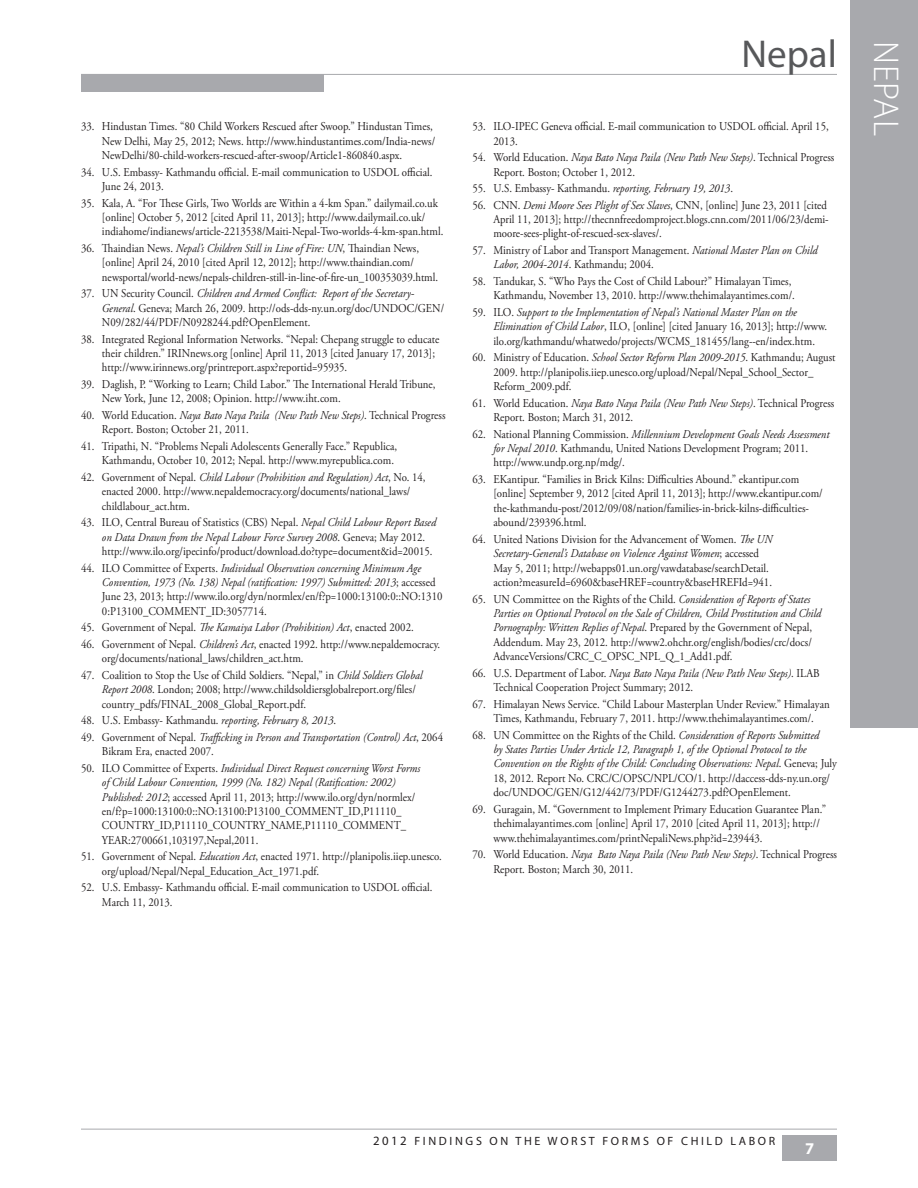
<style>
.page{position:relative;width:918px;height:1188px;background:#fff}
.page>*{position:absolute;margin:0;border:0;box-sizing:border-box;transform-origin:0 0}
.t1{font:39px "Myriad Pro";color:#57585a}
.t2{font:300 36px "Myriad Pro";letter-spacing:.02em;color:#fff}
.t3{font:700 16.5px "Myriad Pro";color:#fff}
.t4{font:12px/14.4px "Adobe Garamond Pro";color:#231f20;scale:.9 1}
.t5{font:12px "Myriad Pro";letter-spacing:.22em;color:#231f20}
.s1{font-style:italic}
.s2{font-size:12.75px}
</style>
<div class="page">
<div style="left:81px;top:74px;width:243px;height:18px;background:#a8a9ad"></div>
<hr style="left:81px;top:74px;width:756px;height:1px;background:#a8a9ad">
<div style="left:782px;top:1136px;width:55px;height:25px;background:#a8a9ad"></div>
<hr style="left:81px;top:1129px;width:756px;height:1px;background:#a8a9ad">
<div style="left:850px;top:0;width:68px;height:728px;background:#a8a9ad"></div>
<p class="t4" style="left:102px;top:120px;width:372px;text-indent:-21px">33. Hindustan Times. “80 Child Workers Rescued after Swoop.” Hindustan Times,<br>New Delhi, May 25, 2012; News. http://www.hindustantimes.com/India-news/<br>NewDelhi/80-child-workers-rescued-after-swoop/Article1-860840.aspx.</p>
<p class="t4" style="left:102px;top:165px;width:369px;text-indent:-21px">34. U.S. Embassy- Kathmandu official. E-mail communication to USDOL official.<br>June 24, 2013.</p>
<p class="t4" style="left:102px;top:196px;width:381px;text-indent:-21px">35. Kala, A. “For These Girls, Two Worlds are Within a 4-km Span.” dailymail.co.uk [online] October 5, 2012 [cited April 11, 2013]; http://www.dailymail.co.uk/ indiahome/indianews/article-2213538/Maiti-Nepal-Two-worlds-4-km-span.html.</p>
<p class="t4" style="left:102px;top:241px;width:375px;text-indent:-21px">36. Thaindian News. <span class="s1">Nepal’s Children Still in Line of Fire: UN</span>, Thaindian News, [online] April 24, 2010 [cited April 12, 2012]; http://www.thaindian.com/ newsportal/world-news/nepals-children-still-in-line-of-fire-un_100353039.html.</p>
<p class="t4" style="left:102px;top:287px;width:382px;text-indent:-21px">37. UN Security Council. <span class="s1">Children and Armed Conflict: Report of the Secretary-<br>General</span>. Geneva; March 26, 2009. http://ods-dds-ny.un.org/doc/UNDOC/GEN/<br>N09/282/44/PDF/N0928244.pdf?OpenElement.</p>
<p class="t4" style="left:102px;top:332px;width:376px;text-indent:-21px">38. Integrated Regional Information Networks. “Nepal: Chepang struggle to educate their children.” IRINnews.org [online] April 11, 2013 [cited January 17, 2013]; http://www.irinnews.org/printreport.aspx?reportid=95935.</p>
<p class="t4" style="left:102px;top:377px;width:372px;text-indent:-21px">39. Daglish, P. “Working to Learn; Child Labor.” The International Herald Tribune,<br>New York, June 12, 2008; Opinion. http://www.iht.com.</p>
<p class="t4" style="left:102px;top:408px;width:383px;text-indent:-21px">40. World Education. <span class="s1">Naya Bato Naya Paila (New Path New Steps)</span>. Technical Progress<br>Report. Boston; October 21, 2011.</p>
<p class="t4" style="left:81px;top:439px;width:353px;text-align:right">41. Tripathi, N. “Problems Nepali Adolescents Generally Face.” Republica,<br>Kathmandu, October 10, 2012; Nepal. http://www.myrepublica.com.</p>
<p class="t4" style="left:102px;top:470px;width:361px;text-indent:-21px">42. Government of Nepal. <span class="s1">Child Labour (Prohibition and Regulation) Act</span>, No. 14, enacted 2000. http://www.nepaldemocracy.org/documents/national_laws/ childlabour_act.htm.</p>
<p class="t4" style="left:102px;top:516px;width:373px;text-indent:-21px">43. ILO, Central Bureau of Statistics (CBS) Nepal. <span class="s1">Nepal Child Labour Report Based on Data Drawn from the Nepal Labour Force Survey 2008</span>. Geneva; May 2012. http://www.ilo.org/ipecinfo/product/download.do?type=document&amp;id=20015.</p>
<p class="t4" style="left:102px;top:561px;width:380px;text-indent:-21px">44. ILO Committee of Experts. <span class="s1">Individual Observation concerning Minimum Age Convention, 1973 (No. 138) Nepal (ratification: 1997) Submitted: 2013</span>; accessed June 23, 2013; http://www.ilo.org/dyn/normlex/en/f?p=1000:13100:0::NO:1310<br>0:P13100_COMMENT_ID:3057714.</p>
<p class="t4" style="left:81px;top:621px;width:371px">45. Government of Nepal. <span class="s1">The Kamaiya Labor (Prohibition) Act</span>, enacted 2002.</p>
<p class="t4" style="left:102px;top:637px;width:377px;text-indent:-21px">46. Government of Nepal. <span class="s1">Children’s Act</span>, enacted 1992. http://www.nepaldemocracy. org/documents/national_laws/children_act.htm.</p>
<p class="t4" style="left:102px;top:668px;width:358px;text-indent:-21px">47. Coalition to Stop the Use of Child Soldiers. “Nepal,” in <span class="s1">Child Soldiers Global<br>Report 2008</span>. London; 2008; http://www.childsoldiersglobalreport.org/files/ country_pdfs/FINAL_2008_Global_Report.pdf.</p>
<p class="t4" style="left:81px;top:714px;width:285px">48. U.S. Embassy- Kathmandu. <span class="s1">reporting, February 8, 2013</span>.</p>
<p class="t4" style="left:102px;top:730px;width:380px;text-indent:-21px">49. Government of Nepal. <span class="s1">Trafficking in Person and Transportation (Control) Act</span>, 2064<br>Bikram Era, enacted 2007.</p>
<p class="t4" style="left:102px;top:761px;width:355px;text-indent:-21px">50. ILO Committee of Experts. <span class="s1">Individual Direct Request concerning Worst Forms of Child Labour Convention, 1999 (No. 182) Nepal (Ratification: 2002)<br>Published: 2012</span>; accessed April 11, 2013; http://www.ilo.org/dyn/normlex/ en/f?p=1000:13100:0::NO:13100:P13100_COMMENT_ID,P11110_ COUNTRY_ID,P11110_COUNTRY_NAME,P11110_COMMENT_ YEAR:2700661,103197,Nepal,2011.</p>
<p class="t4" style="left:102px;top:850px;width:379px;text-indent:-21px">51. Government of Nepal. <span class="s1">Education Act</span>, enacted 1971. http://planipolis.iiep.unesco. org/upload/Nepal/Nepal_Education_Act_1971.pdf.</p>
<p class="t4" style="left:102px;top:881px;width:369px;text-indent:-21px">52. U.S. Embassy- Kathmandu official. E-mail communication to USDOL official.<br>March 11, 2013.</p>
<h1 class="t1" style="left:742px;top:30px;width:97px">NEPAL</h1>
<p class="t4" style="left:493px;top:120px;width:374px;text-indent:-21px">53. ILO-IPEC Geneva official. E-mail communication to USDOL official. April 15,<br>2013.</p>
<p class="t4" style="left:493px;top:151px;width:380px;text-indent:-21px">54. World Education. <span class="s1">Naya Bato Naya Paila (New Path New Steps)</span>. Technical Progress<br>Report. Boston; October 1, 2012.</p>
<p class="t4" style="left:472px;top:182px;width:291px">55. U.S. Embassy- Kathmandu. <span class="s1">reporting, February 19, 2013</span>.</p>
<p class="t4" style="left:493px;top:198px;width:374px;text-indent:-21px">56. CNN. <span class="s1">Demi Moore Sees Plight of Sex Slaves</span>, CNN, [online] June 23, 2011 [cited<br>April 11, 2013]; http://thecnnfreedomproject.blogs.cnn.com/2011/06/23/demi&shy;moore-sees-plight-of-rescued-sex-slaves/.</p>
<p class="t4" style="left:493px;top:243px;width:362px;text-indent:-21px">57. Ministry of Labor and Transport Management. <span class="s1">National Master Plan on Child<br>Labor, 2004-2014</span>. Kathmandu; 2004.</p>
<p class="t4" style="left:472px;top:274px;width:360px;text-align:right">58. Tandukar, S. “Who Pays the Cost of Child Labour?” Himalayan Times,<br>Kathmandu, November 13, 2010. http://www.thehimalayantimes.com/.</p>
<p class="t4" style="left:493px;top:305px;width:372px;text-indent:-21px">59. ILO. <span class="s1">Support to the Implementation of Nepal’s National Master Plan on the<br>Elimination of Child Labor</span>, ILO, [online] [cited January 16, 2013]; http://www. ilo.org/kathmandu/whatwedo/projects/WCMS_181455/lang--en/index.htm.</p>
<p class="t4" style="left:493px;top:351px;width:382px;text-indent:-21px">60. Ministry of Education. <span class="s1">School Sector Reform Plan 2009-2015</span>. Kathmandu; August<br>2009. http://planipolis.iiep.unesco.org/upload/Nepal/Nepal_School_Sector_<br>Reform_2009.pdf.</p>
<p class="t4" style="left:493px;top:396px;width:380px;text-indent:-21px">61. World Education. <span class="s1">Naya Bato Naya Paila (New Path New Steps)</span>. Technical Progress<br>Report. Boston; March 31, 2012.</p>
<p class="t4" style="left:493px;top:427px;width:375px;text-indent:-21px">62. National Planning Commission. <span class="s1">Millennium Development Goals Needs Assessment for Nepal 2010</span>. Kathmandu, United Nations Development Program; 2011. http://www.undp.org.np/mdg/.</p>
<p class="t4" style="left:493px;top:472px;width:367px;text-indent:-21px">63. EKantipur. “Families in Brick Kilns: Difficulties Abound.” ekantipur.com [online] September 9, 2012 [cited April 11, 2013]; http://www.ekantipur.com/ the-kathmandu-post/2012/09/08/nation/families-in-brick-kilns-difficulties&shy;abound/239396.html.</p>
<p class="t4" style="left:493px;top:532px;width:311px;text-indent:-21px">64. United Nations Division for the Advancement of Women. <span class="s1">The UN Secretary-General’s Database on Violence Against Women</span>; accessed May 5, 2011; http://webapps01.un.org/vawdatabase/searchDetail. action?measureId=6960&amp;baseHREF=country&amp;baseHREFId=941.</p>
<p class="t4" style="left:493px;top:592px;width:366px;text-indent:-21px">65. UN Committee on the Rights of the Child. <span class="s1">Consideration of Reports of States Parties on Optional Protocol on the Sale of Children, Child Prostitution and Child Pornography: Written Replies of Nepal</span>. Prepared by the Government of Nepal, Addendum. May 23, 2012. http://www2.ohchr.org/english/bodies/crc/docs/ AdvanceVersions/CRC_C_OPSC_NPL_Q_1_Add1.pdf.</p>
<p class="t4" style="left:493px;top:666px;width:364px;text-indent:-21px">66. U.S. Department of Labor. <span class="s1">Naya Bato Naya Paila (New Path New Steps)</span>. ILAB<br>Technical Cooperation Project Summary; 2012.</p>
<p class="t4" style="left:472px;top:697px;width:398px;text-align:center">67. Himalayan News Service. “Child Labour Masterplan Under Review.” Himalayan<br>Times, Kathmandu, February 7, 2011. http://www.thehimalayantimes.com/.</p>
<p class="t4" style="left:493px;top:728px;width:383px;text-indent:-21px">68. UN Committee on the Rights of the Child. <span class="s1">Consideration of Reports Submitted<br>by States Parties Under Article 12, Paragraph 1, of the Optional Protocol to the Convention on the Rights of the Child: Concluding Observations: Nepal</span>. Geneva; July 18, 2012. Report No. CRC/C/OPSC/NPL/CO/1. http://daccess-dds-ny.un.org/ doc/UNDOC/GEN/G12/442/73/PDF/G1244273.pdf?OpenElement.</p>
<p class="t4" style="left:493px;top:802px;width:371px;text-indent:-21px">69. Guragain, M. “Government to Implement Primary Education Guarantee Plan.” thehimalayantimes.com [online] April 17, 2010 [cited April 11, 2013]; http:// www.thehimalayantimes.com/printNepaliNews.php?id=239443.</p>
<p class="t4" style="left:493px;top:848px;width:383px;text-indent:-21px">70. World Education. <span class="s1">Naya Bato Naya Paila (New Path New Steps)</span>. Technical Progress<br>Report. Boston; March 30, 2011.</p>
<h2 class="t2" style="left:906px;top:41px;width:97px;rotate:90deg">Nepal</h2>
<p class="t5" style="left:373px;top:1134px;width:404px"><span class="s2">2012</span> FINDINGS ON THE WORST FORMS OF CHILD LABOR</p>
<h3 class="t3" style="left:805px;top:1138px;width:11px">7</h3>
</div>
